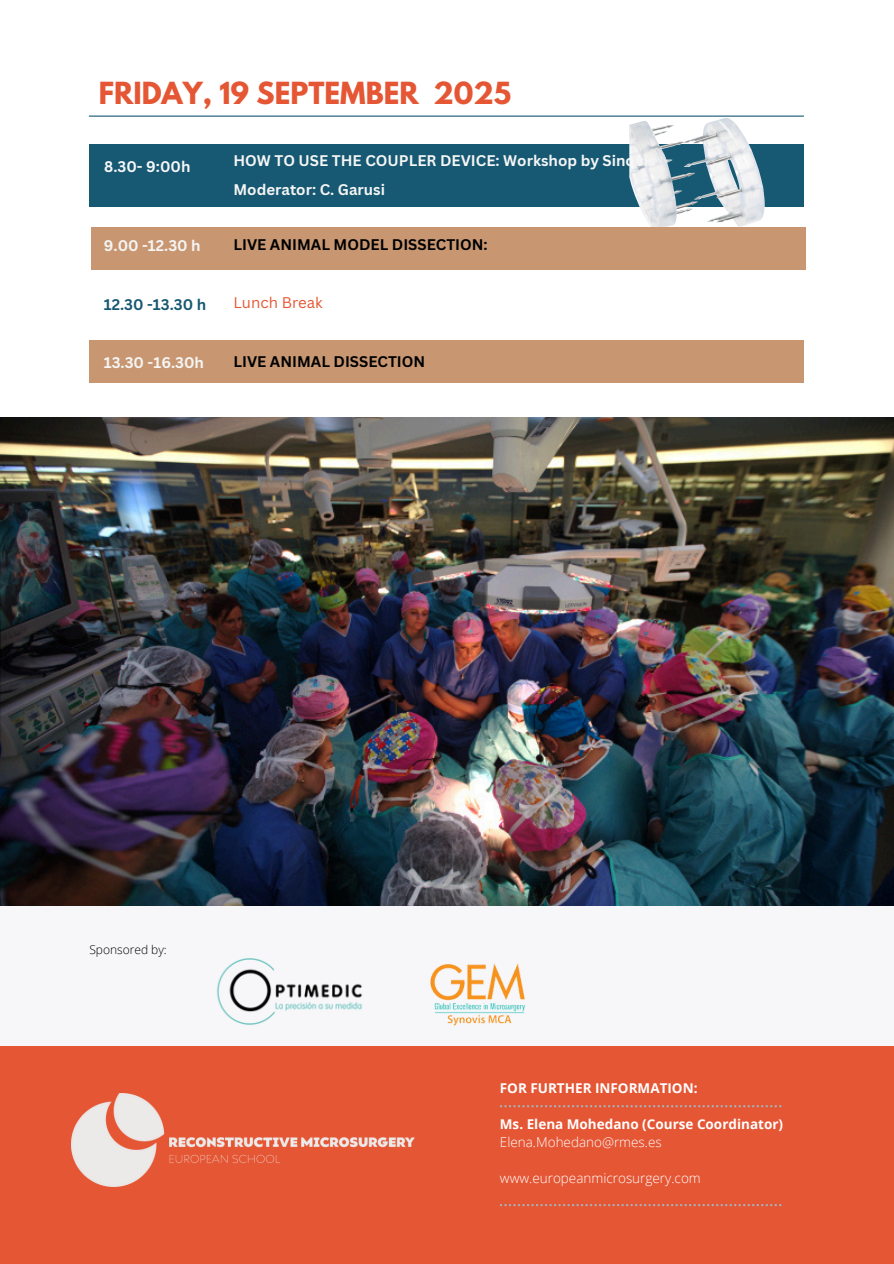
<style>
.page{position:relative;width:894px;height:1264px;background:#fff}
.page>*{position:absolute;margin:0;border:0;box-sizing:border-box;transform-origin:0 0}
.t1{font:700 27px "League Spartan";color:#e55634}
.t2{font:700 15px "Canva Sans";color:#f5f6f5}
.t3{font:700 15px "Canva Sans";color:#000}
.t4{font:700 15px "Canva Sans";color:#175873}
.t5{font:15px "Canva Sans";color:#e55634}
.t6{font:700 15px "Canva Sans";color:#f7f7f9}
.t7{font:700 13.5px "Open Sans";color:#fff}
.t8{font:300 13.5px "Open Sans";color:#fff}
.t9{font:300 12px "Open Sans";color:#000}
</style>
<div class="page">
<div style="left:0;top:904px;width:893px;height:359px;background:#f7f7f9"></div>
<div style="left:0;top:1046px;width:893px;height:217px;background:#e55634"></div>
<svg style="left:500px;top:1105px;width:281px;height:2px"></svg>
<svg style="left:500px;top:1204px;width:281px;height:2px"></svg>
<img style="left:216px;top:958px;width:146px;height:67px">
<div style="left:89px;top:340px;width:715px;height:42px;background:#c89772"></div>
<img style="left:430px;top:963px;width:95px;height:63px">
<div style="left:89px;top:144px;width:714px;height:63px;background:#175873"></div>
<img style="left:629px;top:121px;width:53px;height:106px">
<img style="left:682px;top:118px;width:57px;height:104px">
<hr style="left:89px;top:116px;width:714px;height:1px;background:#175873">
<img style="left:0;top:417px;width:893px;height:489px">
<div style="left:91px;top:227px;width:714px;height:42px;background:#c89772"></div>
<img style="left:71px;top:1093px;width:344px;height:93px">
<p class="t1" style="left:99px;top:79px;width:414px">FRIDAY, 19 SEPTEMBER 2025</p>
<p class="t6" style="left:104px;top:156px;width:88px">8.30- 9:00h</p>
<p class="t2" style="left:233px;top:150px;width:423px">HOW TO USE THE COUPLER DEVICE: Workshop by Sinovis</p>
<p class="t2" style="left:233px;top:179px;width:153px">Moderator: C. Garusi</p>
<h3 class="t2" style="left:104px;top:235px;width:98px">9.00 -12.30 h</h3>
<h2 class="t3" style="left:233px;top:234px;width:256px">LIVE ANIMAL MODEL DISSECTION:</h2>
<h3 class="t4" style="left:104px;top:294px;width:104px">12.30 -13.30 h</h3>
<h4 class="t5" style="left:233px;top:292px;width:91px">Lunch Break</h4>
<h3 class="t2" style="left:104px;top:352px;width:102px">13.30 -16.30h</h3>
<p class="t3" style="left:233px;top:351px;width:193px">LIVE ANIMAL DISSECTION</p>
<p class="t9" style="left:89px;top:940px;width:79px">Sponsored by:</p>
<h1 class="t7" style="left:499px;top:1078px;width:199px">FOR FURTHER INFORMATION:</h1>
<p class="t7" style="left:499px;top:1114px;width:284px">Ms. Elena Mohedano (Course Coordinator)</p>
<p class="t8" style="left:499px;top:1132px;width:163px">Elena.Mohedano@rmes.es</p>
<p class="t8" style="left:499px;top:1168px;width:202px">www.europeanmicrosurgery.com</p>
</div>
